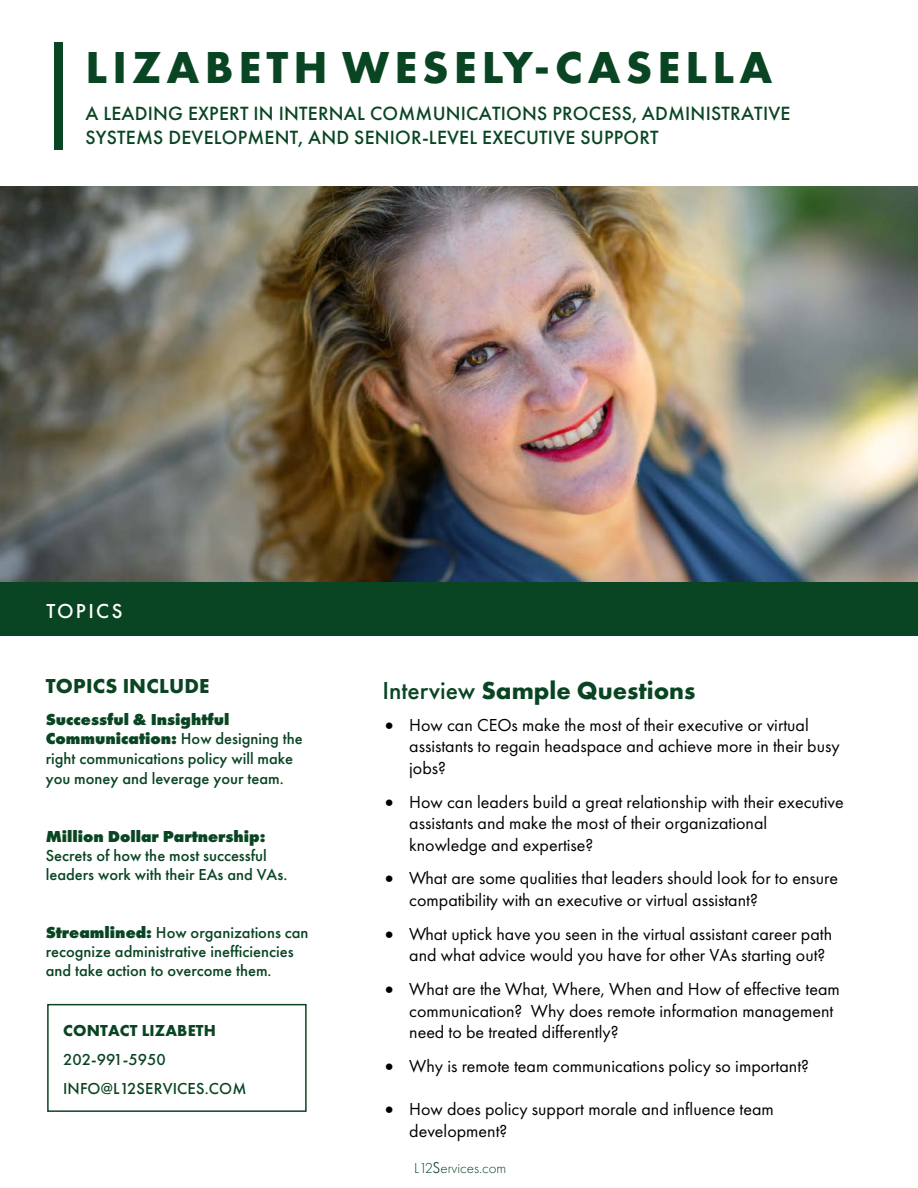
<style>
.page{position:relative;width:918px;height:1188px;background:#fff}
.page>*{position:absolute;margin:0;border:0;box-sizing:border-box;transform-origin:0 0}
.t1{font:700 46.5px "Futura PT";letter-spacing:.11em;color:#0a4523}
.t2{font:700 25.5px "Futura PT";color:#0a4523}
.t3{font:700 21px "Futura PT";letter-spacing:.01em;color:#0a4523}
.t4{font:500 21px "Futura PT";letter-spacing:.11em;color:#fff}
.t5{font:500 19.8px/23.9px "Futura PT";letter-spacing:.01em;color:#0a4523}
.t6{font:18px/21.6px "Futura PT";color:#000}
.t7{font:500 16.5px/20px "Futura PT";color:#0a4523}
.t8{font:800 16.5px "Futura PT";color:#0a4523}
.t9{font:700 16.5px "Futura PT";letter-spacing:.01em;color:#0a4523}
.t10{font:300 15px "Futura PT";color:#0a4523}
.s1{font-weight:800}
.s2{font-weight:500}
.s3{font-family:"Futura BT"}
</style>
<div class="page">
<div style="left:0;top:582px;width:918px;height:54px;background:#0a4523"></div>
<img style="left:0;top:186px;width:918px;height:396px">
<div style="left:54px;top:42px;width:8px;height:108px;background:#0a4523"></div>
<div style="left:47px;top:1004px;width:260px;height:108px;border:2px solid #0a4523"></div>
<h1 class="t1" style="left:85px;top:37px;width:688px">LIZABETH WESELY-CASELLA</h1>
<p class="t5" style="left:85px;top:102px;width:707px">A LEADING EXPERT IN INTERNAL COMMUNICATIONS PROCESS, ADMINISTRATIVE<br>SYSTEMS DEVELOPMENT, AND SENIOR-LEVEL EXECUTIVE SUPPORT</p>
<p class="t4" style="left:46px;top:598px;width:78px">TOPICS</p>
<p class="t3" style="left:46px;top:672px;width:165px">TOPICS INCLUDE</p>
<p class="t7" style="left:46px;top:709px;width:259px"><span class="s1">Successful &amp; Insightful<br>Communication:</span> How designing the right communications policy will make you money and leverage your team.</p>
<p class="t8" style="left:46px;top:826px;width:221px">Million Dollar Partnership:</p>
<p class="t7" style="left:46px;top:846px;width:243px;line-height:19.4px">Secrets of how the most successful leaders work with their EAs and VAs.</p>
<p class="t7" style="left:46px;top:923px;width:264px;line-height:19.4px"><span class="s1">Streamlined:</span> How organizations can recognize administrative inefficiencies and take action to overcome them.</p>
<p class="t9" style="left:63px;top:1020px;width:154px">CONTACT LIZABETH</p>
<p class="t7" style="left:63px;top:1045px;width:185px;line-height:28.7px">202-991-5950<br>INFO@L12SERVICES.COM</p>
<h2 class="t2" style="left:382px;top:674px;width:315px"><span class="s2">Interview</span> Sample Questions</h2>
<p class="t6" style="left:409px;top:714px;width:432px;text-indent:-24px">• How can CEOs make the most of their executive or virtual assistants to regain headspace and achieve more in their busy jobs?</p>
<p class="t6" style="left:409px;top:791px;width:436px;text-indent:-24px">• How can leaders build a great relationship with their executive assistants and make the most of their organizational knowledge and expertise?</p>
<p class="t6" style="left:409px;top:868px;width:431px;text-indent:-24px">• What are some qualities that leaders should look for to ensure compatibility with an executive or virtual assistant?</p>
<p class="t6" style="left:409px;top:923px;width:425px;text-indent:-24px">• What uptick have you seen in the virtual assistant career path and what advice would you have for other VAs starting out?</p>
<p class="t6" style="left:409px;top:978px;width:432px;text-indent:-24px">• What are the What, Where, When and How of effective team communication? Why does remote information management need to be treated differently?</p>
<p class="t6" style="left:385px;top:1055px;width:425px">• Why is remote team communications policy so important?</p>
<p class="t6" style="left:409px;top:1098px;width:366px;text-indent:-24px">• How does policy support morale and influence team development?</p>
<p class="t10" style="left:414px;top:1160px;width:94px">L12<span class="s3">S</span>ervices.com</p>
</div>
